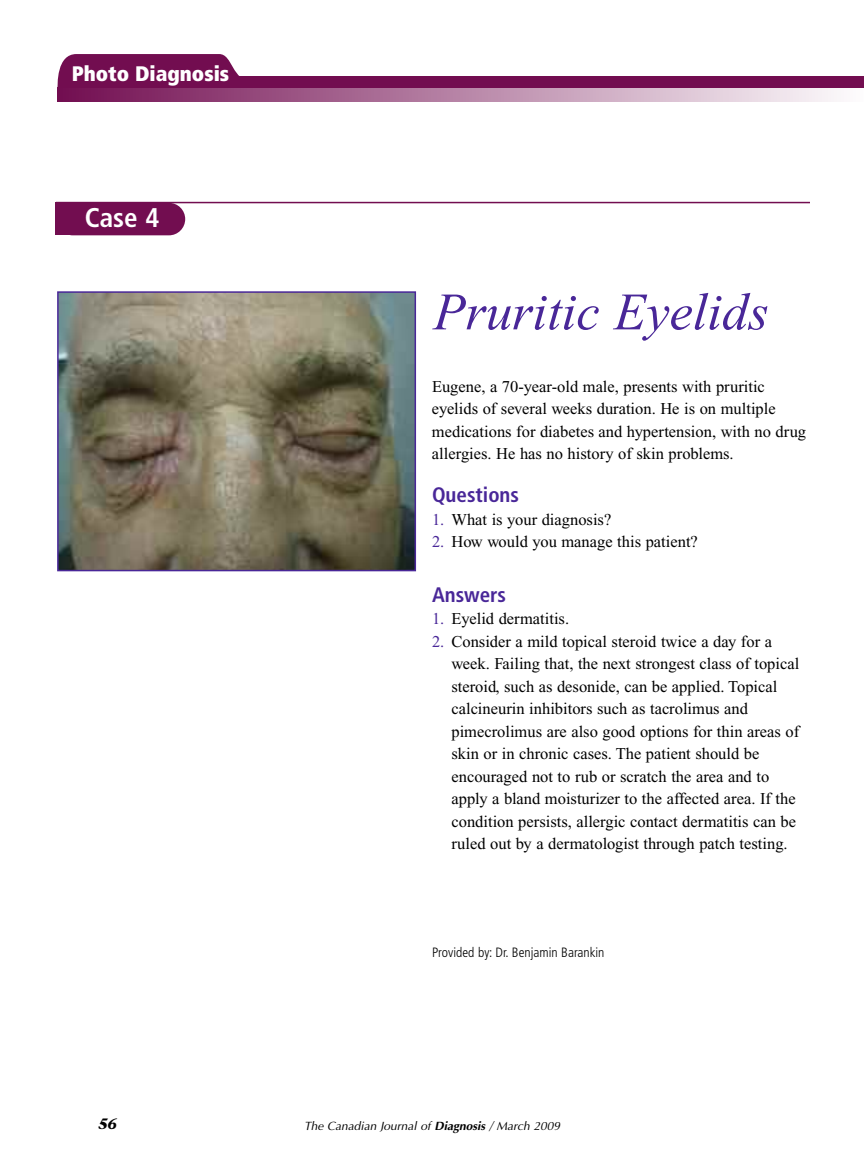
<style>
.page{position:relative;width:864px;height:1175px;background:#fff}
.page>*{position:absolute;margin:0;border:0;box-sizing:border-box;transform-origin:0 0}
.t1{font:italic 52.5px "Times New Roman";color:#492798}
.t2{font:700 condensed 27px "Frutiger";color:#fff}
.t3{font:700 condensed 21px "Frutiger";color:#492798}
.t4{font:900 condensed 21px "Frutiger";color:#fff}
.t5{font:16.5px/22.5px "Times New Roman";color:#000}
.t6{font:italic 700 15px "Stone Serif";color:#000}
.t7{font:300 condensed 13.5px "Frutiger";color:#000}
.t8{font:italic 12px "Optima";color:#000}
.s1{color:#492798}
.s2{font-weight:700}
</style>
<div class="page">
<svg style="left:57px;top:54px;width:183px;height:34px;background:#88336c"></svg>
<div style="left:59px;top:76px;width:805px;height:13px;background:#720d50"></div>
<div style="left:62px;top:64px;width:169px;height:34px;background:#720d50"></div>
<svg style="left:57px;top:89px;width:777px;height:12px;background:#b580a3"></svg>
<hr style="left:56px;top:202px;width:754px;height:1px;background:#720d50">
<div style="left:57px;top:203px;width:128px;height:32px;background:#720d50;border-radius:16px"></div>
<div style="left:56px;top:202px;width:35px;height:33px;background:#720d50"></div>
<img style="left:60px;top:294px;width:353px;height:274px">
<div style="left:57px;top:291px;width:359px;height:280px;border:2px solid #492798"></div>
<p class="t4" style="left:72px;top:66px;width:159px">Photo Diagnosis</p>
<h2 class="t2" style="left:85px;top:207px;width:76px">Case 4</h2>
<h1 class="t1" style="left:434px;top:293px;width:337px">Pruritic Eyelids</h1>
<p class="t5" style="left:432px;top:376px;width:376px">Eugene, a 70-year-old male, presents with pruritic eyelids of several weeks duration. He is on multiple medications for diabetes and hypertension, with no drug allergies. He has no history of skin problems.</p>
<p class="t3" style="left:432px;top:486px;width:89px">Questions</p>
<p class="t5" style="left:432px;top:509px;width:181px"><span class="s1">1.</span> What is your diagnosis?</p>
<p class="t5" style="left:432px;top:532px;width:267px"><span class="s1">2.</span> How would you manage this patient?</p>
<p class="t3" style="left:432px;top:586px;width:76px">Answers</p>
<p class="t5" style="left:432px;top:609px;width:139px"><span class="s1">1.</span> Eyelid dermatitis.</p>
<p class="t5" style="left:451px;top:631px;width:349px;text-indent:-19px"><span class="s1">2.</span> Consider a mild topical steroid twice a day for a week. Failing that, the next strongest class of topical steroid, such as desonide, can be applied. Topical calcineurin inhibitors such as tacrolimus and pimecrolimus are also good options for thin areas of skin or in chronic cases. The patient should be encouraged not to rub or scratch the area and to apply a bland moisturizer to the affected area. If the condition persists, allergic contact dermatitis can be ruled out by a dermatologist through patch testing.</p>
<p class="t7" style="left:432px;top:947px;width:174px">Provided by: Dr. Benjamin Barankin</p>
<p class="t6" style="left:98px;top:1118px;width:20px">56</p>
<p class="t8" style="left:304px;top:1118px;width:257px">The Canadian Journal of <span class="s2">Diagnosis</span> / March 2009</p>
</div>
